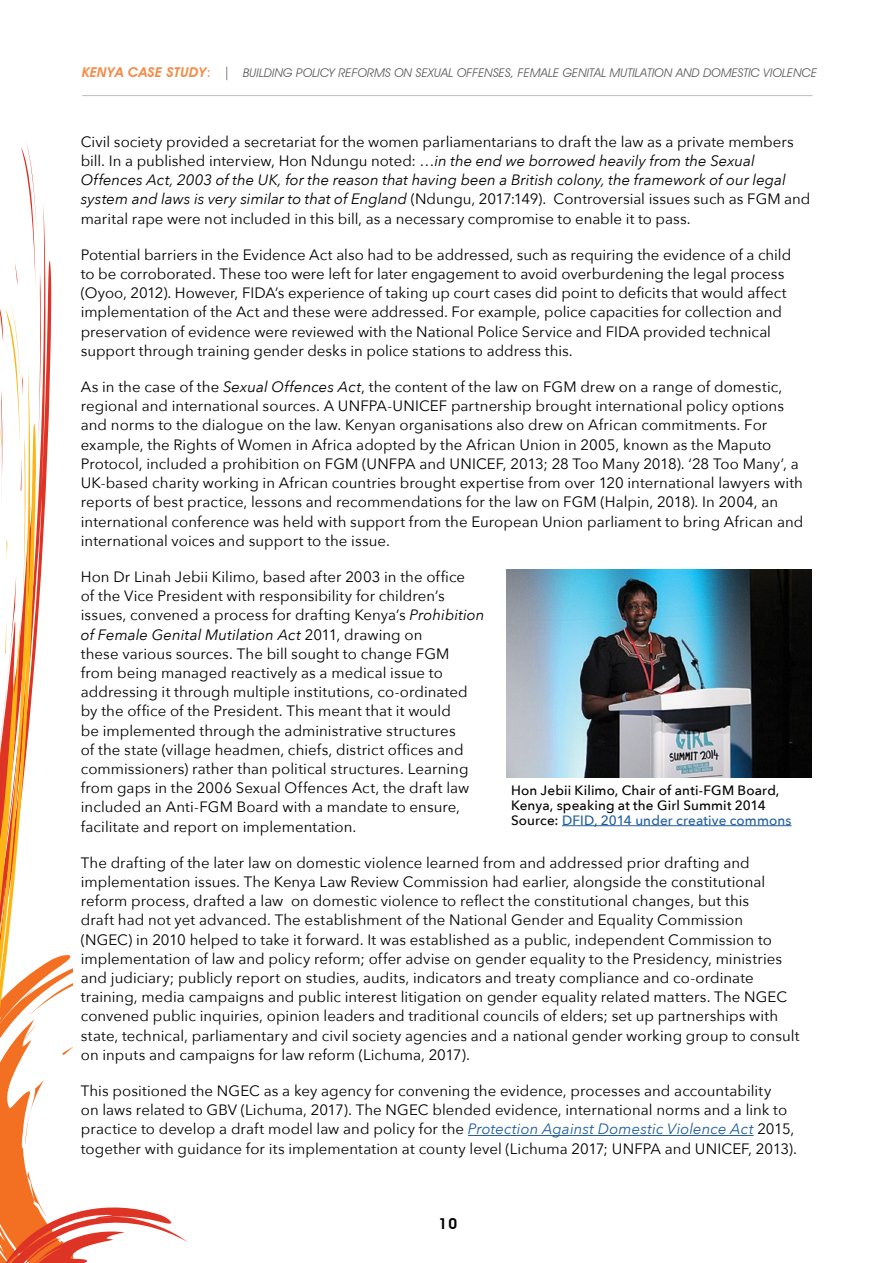
<style>
.page{position:relative;width:893px;height:1263px;background:#fff}
.page>*{position:absolute;margin:0;border:0;box-sizing:border-box;transform-origin:0 0}
.t1{font:15px/19.2px "Avenir Next";letter-spacing:.005em;color:#000}
.t2{font:600 15px "Avant Garde IT Cby BT";color:#000}
.t3{font:500 13.5px/15px "Avenir Next";letter-spacing:.01em;color:#000}
.t4{font:italic 12px "Avant Garde IT Cby BT";letter-spacing:.01em;color:#58595b}
.s1{font-weight:600;font-size:13.5px;color:#f68a46}
.s2{font-weight:500;font-style:normal;font-size:13.5px;color:#f68a46}
.s3{font-style:normal;font-size:13.5px}
.s4{font-style:italic}
.s5{font-style:italic;color:#215e9e}
.s6{color:#215e9e}
</style>
<div class="page">
<hr style="left:82px;top:95px;width:730px;height:1px;background:#bcbec0">
<svg style="left:0;top:143px;width:188px;height:1120px"></svg>
<hr style="left:468px;top:1135px;width:286px;height:1px;background:#215e9e">
<img style="left:507px;top:570px;width:304px;height:208px">
<hr style="left:562px;top:825px;width:230px;height:1px;background:#215e9e">
<p class="t4" style="left:82px;top:66px;width:736px"><span class="s1">KENYA CASE STUDY</span><span class="s2">:</span> <span class="s3">|</span> BUILDING POLICY REFORMS ON SEXUAL OFFENSES, FEMALE GENITAL MUTILATION AND DOMESTIC VIOLENCE</p>
<p class="t1" style="left:81px;top:131px;width:731px">Civil society provided a secretariat for the women parliamentarians to draft the law as a private members bill. In a published interview, Hon Ndungu noted: …<span class="s4">in the end we borrowed heavily from the Sexual Offences Act, 2003 of the UK, for the reason that having been a British colony, the framework of our legal system and laws is very similar to that of England</span> (Ndungu, 2017:149). Controversial issues such as FGM and marital rape were not included in this bill, as a necessary compromise to enable it to pass.</p>
<p class="t1" style="left:81px;top:244px;width:712px">Potential barriers in the Evidence Act also had to be addressed, such as requiring the evidence of a child to be corroborated. These too were left for later engagement to avoid overburdening the legal process (Oyoo, 2012). However, FIDA’s experience of taking up court cases did point to deficits that would affect implementation of the Act and these were addressed. For example, police capacities for collection and preservation of evidence were reviewed with the National Police Service and FIDA provided technical support through training gender desks in police stations to address this.</p>
<p class="t1" style="left:81px;top:377px;width:724px">As in the case of the <span class="s4">Sexual Offences Act</span>, the content of the law on FGM drew on a range of domestic, regional and international sources. A UNFPA-UNICEF partnership brought international policy options and norms to the dialogue on the law. Kenyan organisations also drew on African commitments. For example, the Rights of Women in Africa adopted by the African Union in 2005, known as the Maputo Protocol, included a prohibition on FGM (UNFPA and UNICEF, 2013; 28 Too Many 2018). ‘28 Too Many’, a UK-based charity working in African countries brought expertise from over 120 international lawyers with reports of best practice, lessons and recommendations for the law on FGM (Halpin, 2018). In 2004, an international conference was held with support from the European Union parliament to bring African and international voices and support to the issue.</p>
<p class="t1" style="left:81px;top:566px;width:405px">Hon Dr Linah Jebii Kilimo, based after 2003 in the office<br>of the Vice President with responsibility for children’s issues, convened a process for drafting Kenya’s <span class="s4">Prohibition of Female Genital Mutilation Act</span> 2011, drawing on<br>these various sources. The bill sought to change FGM from being managed reactively as a medical issue to addressing it through multiple institutions, co-ordinated by the office of the President. This meant that it would<br>be implemented through the administrative structures<br>of the state (village headmen, chiefs, district offices and commissioners) rather than political structures. Learning from gaps in the 2006 Sexual Offences Act, the draft law included an Anti-FGM Board with a mandate to ensure, facilitate and report on implementation.</p>
<p class="t1" style="left:81px;top:852px;width:720px">The drafting of the later law on domestic violence learned from and addressed prior drafting and implementation issues. The Kenya Law Review Commission had earlier, alongside the constitutional reform process, drafted a law on domestic violence to reflect the constitutional changes, but this<br>draft had not yet advanced. The establishment of the National Gender and Equality Commission<br>(NGEC) in 2010 helped to take it forward. It was established as a public, independent Commission to implementation of law and policy reform; offer advise on gender equality to the Presidency, ministries and judiciary; publicly report on studies, audits, indicators and treaty compliance and co-ordinate training, media campaigns and public interest litigation on gender equality related matters. The NGEC convened public inquiries, opinion leaders and traditional councils of elders; set up partnerships with state, technical, parliamentary and civil society agencies and a national gender working group to consult on inputs and campaigns for law reform (Lichuma, 2017).</p>
<p class="t1" style="left:81px;top:1080px;width:718px">This positioned the NGEC as a key agency for convening the evidence, processes and accountability<br>on laws related to GBV (Lichuma, 2017). The NGEC blended evidence, international norms and a link to practice to develop a draft model law and policy for the <span class="s5">Protection Against Domestic Violence Act</span> 2015, together with guidance for its implementation at county level (Lichuma 2017; UNFPA and UNICEF, 2013).</p>
<p class="t3" style="left:511px;top:782px;width:282px">Hon Jebii Kilimo, Chair of anti-FGM Board,<br>Kenya, speaking at the Girl Summit 2014<br>Source: <span class="s6">DFID, 2014 under creative commons</span></p>
<p class="t2" style="left:439px;top:1214px;width:20px">10</p>
</div>
